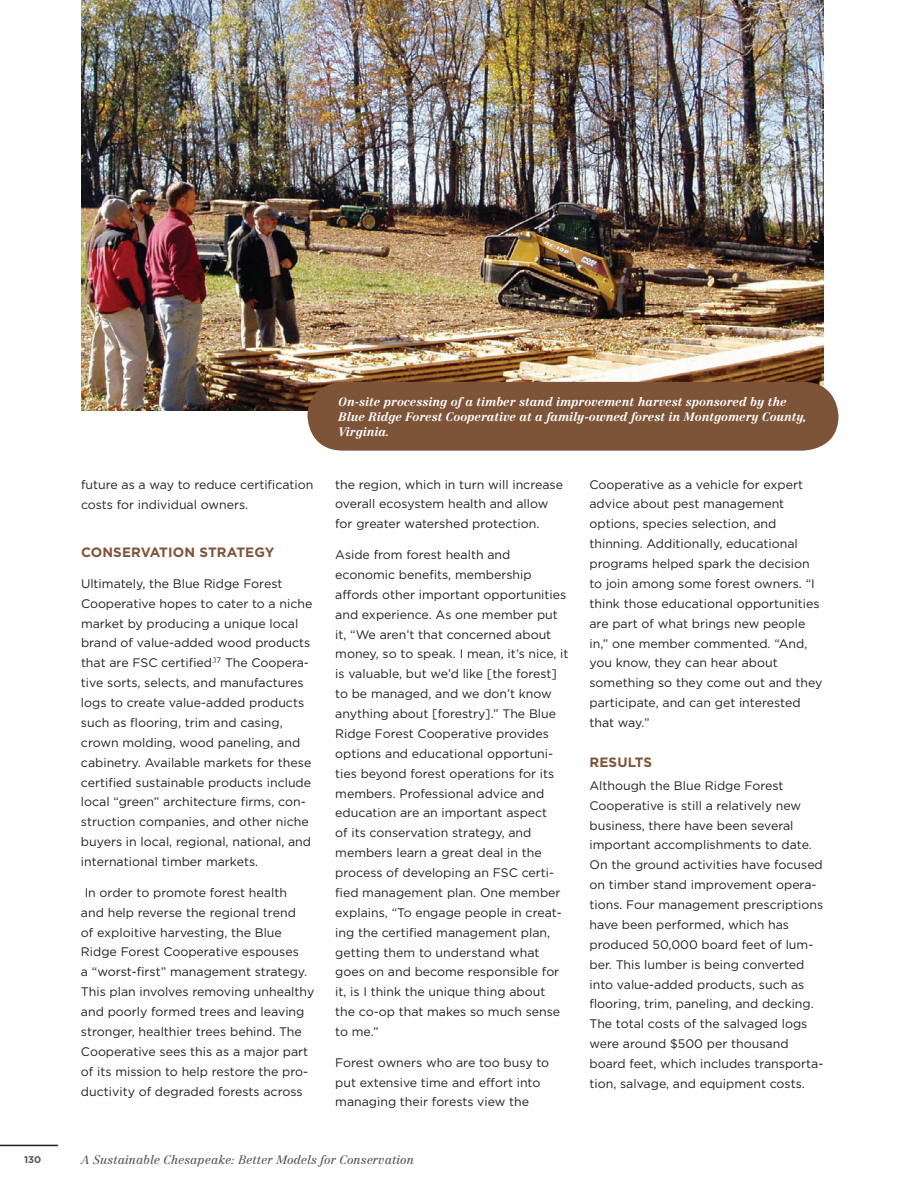
<style>
.page{position:relative;width:918px;height:1188px;background:#fff}
.page>*{position:absolute;margin:0;border:0;box-sizing:border-box;transform-origin:0 0}
.Paragraph_Style{font:700 13.5px "Gotham";letter-spacing:.01em;color:#7e5439}
.Paragraph_Sub_Titles{font:700 13.5px "Gotham";letter-spacing:.01em;color:#7e5439}
.Paragraph_Style-2{font:12.3px/19.8px "Gotham";color:#231f20}
.Photo_Caption{font:italic 700 12px/15px "Centennial";color:#fff}
.t1{font:italic 12px "Centennial";color:#57585a}
.t2{font:700 9.75px "Gotham";color:#57585a}
</style>
<div class="page">
<hr style="left:0;top:1145px;width:58px;height:1px;background:#231f20">
<img style="left:81px;top:0;width:743px;height:411px">
<div style="left:308px;top:382px;width:530px;height:69px;background:#7e5439"></div>
<p class="Paragraph_Style-2" style="left:81px;top:474px;width:234px">future as a way to reduce certification costs for individual owners.</p>
<p class="Paragraph_Style" style="left:81px;top:545px;width:195px">CONSERVATION STRATEGY</p>
<p class="Paragraph_Style-2" style="left:81px;top:573px;width:233px">Ultimately, the Blue Ridge Forest Cooperative hopes to cater to a niche market by producing a unique local brand of value-added wood products that are FSC certified<sup>.17</sup> The Coopera&shy;tive sorts, selects, and manufactures logs to create value-added products such as flooring, trim and casing, crown molding, wood paneling, and cabinetry. Available markets for these certified sustainable products include local “green” architecture firms, con&shy;struction companies, and other niche buyers in local, regional, national, and international timber markets.</p>
<p class="Paragraph_Style-2" style="left:81px;top:882px;width:235px;text-indent:4px">In order to promote forest health<br>and help reverse the regional trend<br>of exploitive harvesting, the Blue Ridge Forest Cooperative espouses<br>a “worst-first” management strategy.<br>This plan involves removing unhealthy and poorly formed trees and leaving stronger, healthier trees behind. The Cooperative sees this as a major part of its mission to help restore the pro&shy;ductivity of degraded forests across</p>
<p class="Photo_Caption" style="left:339px;top:394px;width:469px">On-site processing of a timber stand improvement harvest sponsored by the<br>Blue Ridge Forest Cooperative at a family-owned forest in Montgomery County,<br>Virginia.</p>
<p class="Paragraph_Style-2" style="left:335px;top:474px;width:229px">the region, which in turn will increase overall ecosystem health and allow for greater watershed protection.</p>
<p class="Paragraph_Style-2" style="left:335px;top:545px;width:235px">Aside from forest health and economic benefits, membership affords other important opportunities and experience. As one member put it, “We aren’t that concerned about money, so to speak. I mean, it’s nice, it is valuable, but we’d like [the forest] to be managed, and we don’t know anything about [forestry].” The Blue Ridge Forest Cooperative provides options and educational opportuni&shy;ties beyond forest operations for its members. Professional advice and education are an important aspect<br>of its conservation strategy, and members learn a great deal in the process of developing an FSC certi&shy;fied management plan. One member explains, “To engage people in creat&shy;ing the certified management plan, getting them to understand what goes on and become responsible for it, is I think the unique thing about<br>the co-op that makes so much sense to me.”</p>
<p class="Paragraph_Style-2" style="left:335px;top:1052px;width:216px">Forest owners who are too busy to put extensive time and effort into managing their forests view the</p>
<p class="Paragraph_Style-2" style="left:589px;top:474px;width:234px">Cooperative as a vehicle for expert advice about pest management options, species selection, and thinning. Additionally, educational programs helped spark the decision to join among some forest owners. “I think those educational opportunities are part of what brings new people in,” one member commented. “And, you know, they can hear about something so they come out and they participate, and can get interested that way.”</p>
<p class="Paragraph_Sub_Titles" style="left:590px;top:754px;width:64px">RESULTS</p>
<p class="Paragraph_Style-2" style="left:590px;top:775px;width:235px">Although the Blue Ridge Forest Cooperative is still a relatively new business, there have been several important accomplishments to date.<br>On the ground activities have focused on timber stand improvement opera&shy;tions. Four management prescriptions have been performed, which has produced 50,000 board feet of lum&shy;ber. This lumber is being converted into value-added products, such as flooring, trim, paneling, and decking.<br>The total costs of the salvaged logs were around $500 per thousand board feet, which includes transporta&shy;tion, salvage, and equipment costs.</p>
<p class="t2" style="left:24px;top:1154px;width:19px">130</p>
<p class="t1" style="left:81px;top:1153px;width:335px">A Sustainable Chesapeake: Better Models for Conservation</p>
</div>
